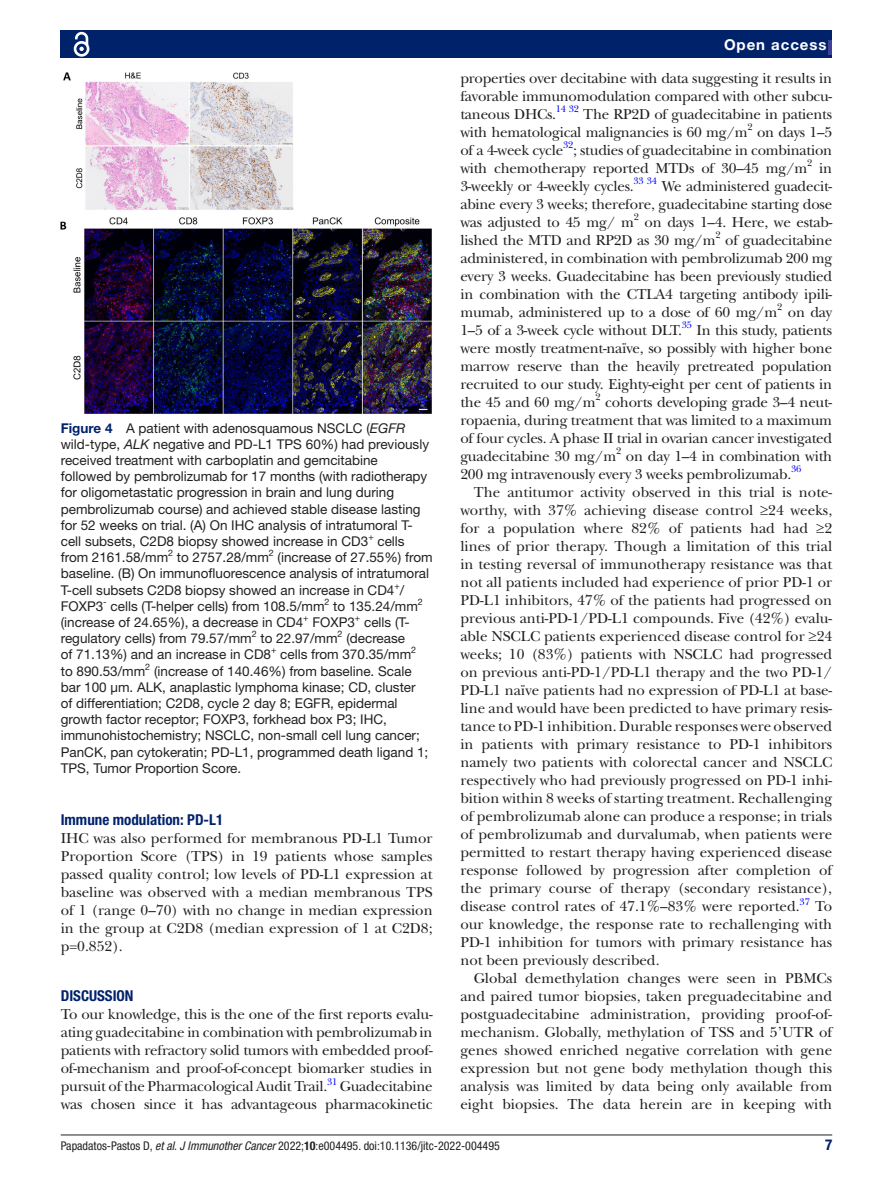
<style>
.page{position:relative;width:893px;height:1191px;background:#fff}
.page>*{position:absolute;margin:0;border:0;box-sizing:border-box;transform-origin:0 0}
.t1{font:15px/18px "New Baskerville";letter-spacing:-.015em;color:#231f20;text-align:justify}
.t2{font:700 condensed 15px "Helvetica Neue LT Std";color:#00226b}
.t3{font:700 15px "Helvetica Neue LT Std";letter-spacing:.065em;color:#fff}
.t4{font:13.5px/16.2px "Helvetica Neue LT Std";color:#231f20}
.t5{font:condensed 12px "Helvetica Neue LT Std";color:#231f20}
.t6{font:9.9px "New Baskerville";letter-spacing:-.015em;color:#00f}
.t7{font:9.9px "New Baskerville";color:#231f20}
.t8{font:9px "Helvetica Neue LT Std";color:#231f20}
.s1{font-weight:700;color:#00226b}
.s2{font-style:italic}
.s3{font-weight:700}
</style>
<div class="page">
<hr style="left:61px;top:1134px;width:771px;height:1px;background:#231f20">
<div style="left:61px;top:31px;width:771px;height:27px;background:#00226b"></div>
<hr style="left:828px;top:40px;width:4px;height:15px;background:#414099">
<svg style="left:73px;top:31px;width:17px;height:26px"></svg>
<img style="left:61px;top:73px;width:371px;height:341px">
<p class="t4" style="left:61px;top:419px;width:370px"><span class="s1">Figure 4</span> A patient with adenosquamous NSCLC (<span class="s2">EGFR </span>wild-type, <span class="s2">ALK</span> negative and PD-L1 TPS 60%) had previously received treatment with carboplatin and gemcitabine followed by pembrolizumab for 17 months (with radiotherapy for oligometastatic progression in brain and lung during pembrolizumab course) and achieved stable disease lasting for 52 weeks on trial. (A) On IHC analysis of intratumoral T&shy;cell subsets, C2D8 biopsy showed increase in CD3</p>
<p class="t8" style="left:368px;top:531px;width:7px">+</p>
<p class="t4" style="left:61px;top:533px;width:373px;text-indent:317px">cells from 2161.58/mm<sup>2</sup> to 2757.28/mm<sup>2</sup> (increase of 27.55%) from baseline. (B) On immunofluorescence analysis of intratumoral T-cell subsets C2D8 biopsy showed an increase in CD4 /</p>
<p class="t8" style="left:394px;top:580px;width:7px">+</p>
<p class="t4" style="left:61px;top:598px;width:364px">FOXP3<sup>-</sup> cells (T-helper cells) from 108.5/mm<sup>2</sup> to 135.24/mm<sup>2 </sup>(increase of 24.65%), a decrease in CD4<sup>+</sup> FOXP3</p>
<p class="t8" style="left:355px;top:612px;width:7px">+</p>
<p class="t4" style="left:61px;top:614px;width:369px;text-indent:303px">cells (T&shy;regulatory cells) from 79.57/mm<sup>2</sup> to 22.97/mm<sup>2</sup> (decrease<br>of 71.13%) and an increase in CD8<sup>+</sup> cells from 370.35/mm<sup>2 </sup>to 890.53/mm<sup>2</sup> (increase of 140.46%) from baseline. Scale bar 100 µm. ALK, anaplastic lymphoma kinase; CD, cluster of differentiation; C2D8, cycle 2 day 8; EGFR, epidermal growth factor receptor; FOXP3, forkhead box P3; IHC, immunohistochemistry; NSCLC, non-small cell lung cancer; PanCK, pan cytokeratin; PD-L1, programmed death ligand 1; TPS, Tumor Proportion Score.</p>
<p class="t2" style="left:61px;top:810px;width:164px">Immune modulation: PD-L1</p>
<p class="t1" style="left:61px;top:829px;width:373px">IHC was also performed for membranous PD-L1 Tumor Proportion Score (TPS) in 19 patients whose samples passed quality control; low levels of PD-L1 expression at baseline was observed with a median membranous TPS of 1 (range 0–70) with no change in median expression in the group at C2D8 (median expression of 1 at C2D8; p=0.852).</p>
<p class="t2" style="left:61px;top:987px;width:74px">DISCUSSION</p>
<p class="t1" style="left:61px;top:1005px;width:373px">To our knowledge, this is the one of the first reports evalu&shy;ating guadecitabine in combination with pembrolizumab in patients with refractory solid tumors with embedded proof&shy;of-mechanism and proof-of-concept biomarker studies in pursuit of the Pharmacological Audit Trail.</p>
<p class="t6" style="left:327px;top:1075px;width:12px">31</p>
<p class="t1" style="left:61px;top:1077px;width:373px;text-align:right">Guadecitabine<br>was chosen since it has advantageous pharmacokinetic</p>
<p class="t3" style="left:724px;top:35px;width:104px">Open access</p>
<p class="t1" style="left:460px;top:69px;width:373px">properties over decitabine with data suggesting it results in favorable immunomodulation compared with other subcu&shy;taneous DHCs.<sup>14</sup> <sup>32</sup> The RP2D of guadecitabine in patients with hematological malignancies is 60 mg/m</p>
<p class="t7" style="left:748px;top:121px;width:7px">2</p>
<p class="t1" style="left:757px;top:123px;width:77px">on days 1–5</p>
<p class="t1" style="left:460px;top:141px;width:104px">of a 4-week cycle</p>
<p class="t6" style="left:563px;top:139px;width:12px">32</p>
<p class="t1" style="left:460px;top:141px;width:373px;text-indent:113px">; studies of guadecitabine in combination with chemotherapy reported MTDs of 30–45 mg/m</p>
<p class="t7" style="left:807px;top:157px;width:7px">2</p>
<p class="t1" style="left:819px;top:159px;width:14px">in</p>
<p class="t1" style="left:460px;top:177px;width:175px">3-weekly or 4-weekly cycles.</p>
<p class="t6" style="left:633px;top:175px;width:25px">33 34</p>
<p class="t1" style="left:460px;top:177px;width:373px;text-indent:201px">We administered guadecit&shy;abine every 3 weeks; therefore, guadecitabine starting dose was adjusted to 45 mg/ m</p>
<p class="t7" style="left:634px;top:211px;width:7px">2</p>
<p class="t1" style="left:460px;top:213px;width:373px;text-indent:184px">on days 1–4. Here, we estab&shy;lished the MTD and RP2D as 30 mg/m</p>
<p class="t7" style="left:715px;top:229px;width:7px">2</p>
<p class="t1" style="left:460px;top:231px;width:373px;text-indent:265px">of guadecitabine administered, in combination with pembrolizumab 200 mg every 3 weeks. Guadecitabine has been previously studied in combination with the CTLA4 targeting antibody ipili&shy;mumab, administered up to a dose of 60 mg/m</p>
<p class="t7" style="left:777px;top:301px;width:7px">2</p>
<p class="t1" style="left:788px;top:303px;width:46px">on day</p>
<p class="t1" style="left:460px;top:321px;width:223px">1–5 of a 3-week cycle without DLT.</p>
<p class="t6" style="left:682px;top:319px;width:12px">35</p>
<p class="t1" style="left:460px;top:321px;width:373px;text-indent:236px">In this study, patients were mostly treatment-naïve, so possibly with higher bone marrow reserve than the heavily pretreated population recruited to our study. Eighty-eight per cent of patients in the 45 and 60 mg/m</p>
<p class="t7" style="left:595px;top:391px;width:7px">2</p>
<p class="t1" style="left:460px;top:393px;width:373px;text-indent:145px">cohorts developing grade 3–4 neut&shy;ropaenia, during treatment that was limited to a maximum of four cycles. A phase II trial in ovarian cancer investigated guadecitabine 30 mg/m<sup>2</sup> on day 1–4 in combination with 200 mg intravenously every 3 weeks pembrolizumab.</p>
<p class="t6" style="left:791px;top:463px;width:12px">36</p>
<p class="t1" style="left:460px;top:483px;width:373px;text-indent:14px">The antitumor activity observed in this trial is note&shy;worthy, with 37% achieving disease control ≥24 weeks, for a population where 82% of patients had had ≥2 lines of prior therapy. Though a limitation of this trial in testing reversal of immunotherapy resistance was that not all patients included had experience of prior PD-1 or PD-L1 inhibitors, 47% of the patients had progressed on previous anti-PD-1/PD-L1 compounds. Five (42%) evalu&shy;able NSCLC patients experienced disease control for ≥24 weeks; 10 (83%) patients with NSCLC had progressed on previous anti-PD-1/PD-L1 therapy and the two PD-1/ PD-L1 naïve patients had no expression of PD-L1 at base&shy;line and would have been predicted to have primary resis&shy;tance to PD-1 inhibition. Durable responses were observed in patients with primary resistance to PD-1 inhibitors namely two patients with colorectal cancer and NSCLC respectively who had previously progressed on PD-1 inhi&shy;bition within 8 weeks of starting treatment. Rechallenging of pembrolizumab alone can produce a response; in trials of pembrolizumab and durvalumab, when patients were permitted to restart therapy having experienced disease response followed by progression after completion of the primary course of therapy (secondary resistance), disease control rates of 47.1%–83% were reported.</p>
<p class="t6" style="left:800px;top:895px;width:12px">37</p>
<p class="t1" style="left:460px;top:897px;width:373px;text-indent:355px">To our knowledge, the response rate to rechallenging with PD-1 inhibition for tumors with primary resistance has not been previously described.</p>
<p class="t1" style="left:460px;top:969px;width:373px;text-indent:14px">Global demethylation changes were seen in PBMCs and paired tumor biopsies, taken preguadecitabine and postguadecitabine administration, providing proof-of&shy;mechanism. Globally, methylation of TSS and 5’UTR of genes showed enriched negative correlation with gene expression but not gene body methylation though this analysis was limited by data being only available from eight biopsies. The data herein are in keeping with</p>
<p class="t5" style="left:61px;top:1138px;width:441px">Papadatos-Pastos D, <span class="s2">et al</span>. <span class="s2">J Immunother Cancer</span> 2022;<span class="s3">10</span>:e004495. doi:10.1136/jitc-2022-004495</p>
<p class="t2" style="left:825px;top:1135px;width:9px">7</p>
</div>
